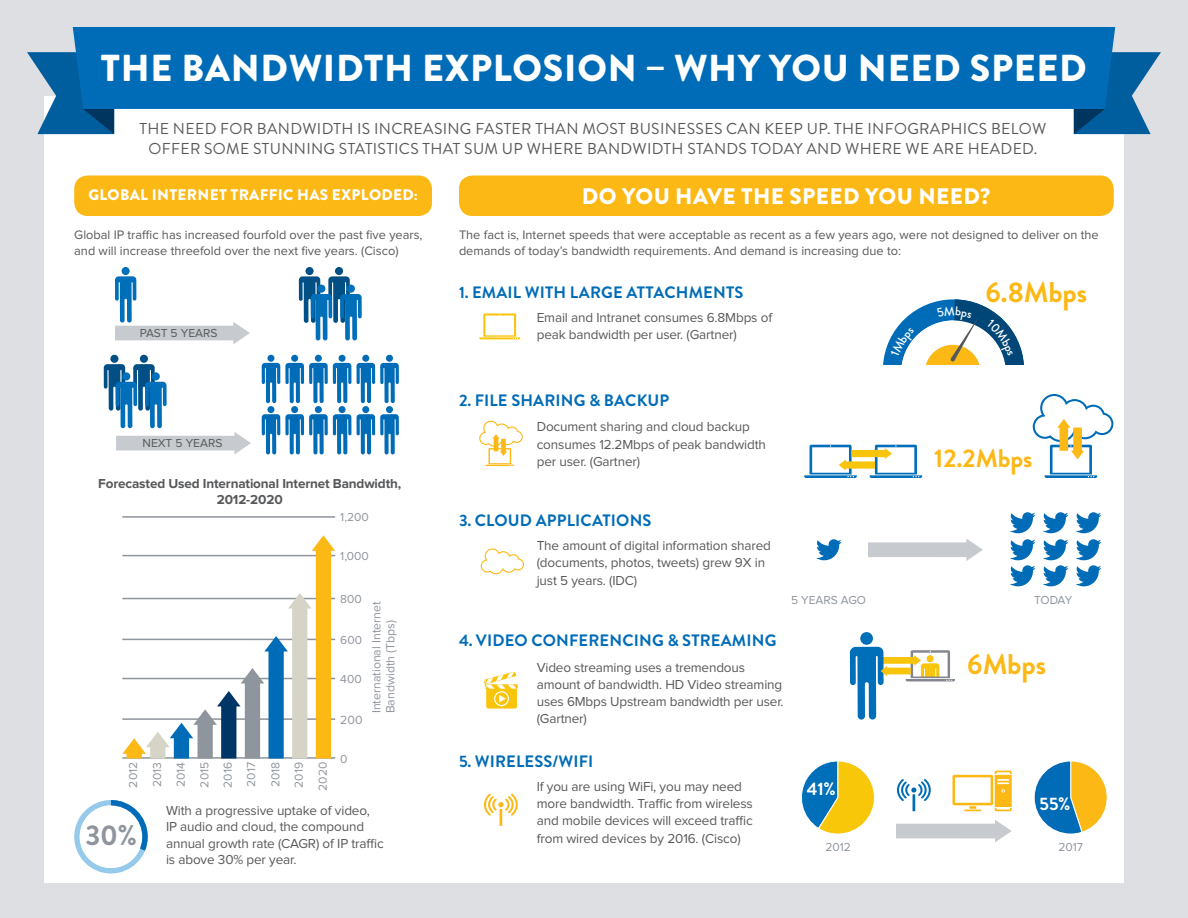
<style>
.page{position:relative;width:1188px;height:918px;background:#dedfe2}
.page>*{position:absolute;margin:0;border:0;box-sizing:border-box;transform-origin:0 0}
.t1{font:900 37.5px "Brandon Grotesque";letter-spacing:.02em;color:#fff}
.List_Paragraph{font:700 28.5px "Brandon Grotesque";color:#fcb814}
.List_Paragraph-2{font:700 28.5px "Brandon Grotesque";color:#8f959d}
.List_Paragraph-3{font:700 25.5px "Brandon Grotesque";color:#fcb814}
.t2{font:900 22.5px "Brandon Grotesque";letter-spacing:.02em;color:#fff}
.List_Paragraph-4{font:700 18px "Brandon Grotesque";color:#fff}
.List_Paragraph-5{font:700 16.5px "Brandon Grotesque";letter-spacing:.01em;color:#006cb7}
.List_Paragraph-6{font:15.75px/19.5px "Brandon Grotesque";letter-spacing:.02em;color:#57585a;text-align:center}
.t3{font:900 15.3px "Brandon Grotesque";letter-spacing:.02em;color:#fff}
.List_Paragraph-7{font:13.5px/17.2px "Proxima Nova";letter-spacing:-.01em;color:#57585a}
.List_Paragraph-8{font:700 13.5px/15.5px "Proxima Nova";letter-spacing:-.01em;color:#57585a;text-align:center}
.List_Paragraph-9{font:12.75px/16.5px "Proxima Nova";color:#57585a}
.List_Paragraph-10{font:12.3px/14.1px "Proxima Nova";color:#8f959d}
.List_Paragraph-11{font:12px "Proxima Nova";color:#8f959d}
.List_Paragraph-12{font:12px "Proxima Nova";color:#57585a}
</style>
<div class="page">
<div style="left:44px;top:96px;width:1080px;height:786px;background:#fff"></div>
<svg style="left:27px;top:52px;width:87px;height:82px"></svg>
<svg style="left:1074px;top:52px;width:87px;height:82px"></svg>
<div style="left:73px;top:27px;width:1042px;height:82px;background:#006cb7"></div>
<div style="left:459px;top:176px;width:655px;height:40px;background:#fcb814;border-radius:14px"></div>
<div style="left:74px;top:176px;width:358px;height:40px;background:#fcb814;border-radius:14px"></div>
<svg style="left:74px;top:800px;width:74px;height:74px"></svg>
<svg style="left:80px;top:800px;width:68px;height:68px"></svg>
<div style="left:362px;top:355px;width:7px;height:7px;background:#006cb7;border-radius:50%"></div>
<div style="left:386px;top:355px;width:7px;height:7px;background:#006cb7;border-radius:50%"></div>
<svg style="left:357px;top:363px;width:42px;height:40px"></svg>
<div style="left:339px;top:355px;width:7px;height:7px;background:#006cb7;border-radius:50%"></div>
<div style="left:315px;top:355px;width:7px;height:7px;background:#006cb7;border-radius:50%"></div>
<div style="left:291px;top:355px;width:7px;height:7px;background:#006cb7;border-radius:50%"></div>
<div style="left:267px;top:355px;width:7px;height:7px;background:#006cb7;border-radius:50%"></div>
<svg style="left:262px;top:363px;width:89px;height:40px"></svg>
<div style="left:362px;top:406px;width:7px;height:7px;background:#006cb7;border-radius:50%"></div>
<div style="left:386px;top:406px;width:7px;height:7px;background:#006cb7;border-radius:50%"></div>
<svg style="left:357px;top:414px;width:42px;height:40px"></svg>
<div style="left:339px;top:406px;width:7px;height:7px;background:#006cb7;border-radius:50%"></div>
<div style="left:315px;top:406px;width:7px;height:7px;background:#006cb7;border-radius:50%"></div>
<div style="left:291px;top:406px;width:7px;height:7px;background:#006cb7;border-radius:50%"></div>
<div style="left:267px;top:406px;width:7px;height:7px;background:#006cb7;border-radius:50%"></div>
<svg style="left:262px;top:414px;width:89px;height:40px"></svg>
<div style="left:140px;top:355px;width:8px;height:8px;background:#014f84;border-radius:50%"></div>
<div style="left:110px;top:355px;width:8px;height:8px;background:#014f84;border-radius:50%"></div>
<div style="left:335px;top:267px;width:8px;height:8px;background:#014f84;border-radius:50%"></div>
<div style="left:305px;top:267px;width:9px;height:8px;background:#014f84;border-radius:50%"></div>
<svg style="left:299px;top:276px;width:63px;height:64px"></svg>
<div style="left:122px;top:267px;width:8px;height:8px;background:#006fba;border-radius:50%"></div>
<svg style="left:104px;top:364px;width:147px;height:90px"></svg>
<svg style="left:115px;top:276px;width:135px;height:68px"></svg>
<hr style="left:122px;top:516px;width:213px;height:2px;background:#8f959d">
<svg style="left:122px;top:535px;width:213px;height:224px"></svg>
<svg style="left:897px;top:779px;width:34px;height:32px"></svg>
<svg style="left:801px;top:761px;width:74px;height:73px"></svg>
<svg style="left:1034px;top:761px;width:73px;height:73px"></svg>
<svg style="left:897px;top:820px;width:115px;height:22px"></svg>
<svg style="left:953px;top:771px;width:59px;height:40px"></svg>
<svg style="left:484px;top:794px;width:34px;height:32px"></svg>
<svg style="left:868px;top:538px;width:115px;height:23px"></svg>
<svg style="left:816px;top:539px;width:26px;height:21px"></svg>
<svg style="left:1043px;top:512px;width:26px;height:21px"></svg>
<svg style="left:1043px;top:539px;width:26px;height:47px"></svg>
<svg style="left:1076px;top:512px;width:25px;height:21px"></svg>
<svg style="left:1076px;top:539px;width:25px;height:47px"></svg>
<svg style="left:1010px;top:512px;width:26px;height:21px"></svg>
<svg style="left:1010px;top:539px;width:26px;height:47px"></svg>
<svg style="left:481px;top:548px;width:43px;height:26px"></svg>
<svg style="left:1033px;top:394px;width:80px;height:84px"></svg>
<svg style="left:804px;top:445px;width:118px;height:33px"></svg>
<svg style="left:479px;top:421px;width:44px;height:45px"></svg>
<svg style="left:479px;top:313px;width:41px;height:26px"></svg>
<svg style="left:484px;top:672px;width:34px;height:37px"></svg>
<div style="left:860px;top:632px;width:13px;height:13px;background:#006fba;border-radius:50%"></div>
<svg style="left:850px;top:647px;width:105px;height:73px"></svg>
<svg style="left:883px;top:299px;width:141px;height:66px"></svg>
<p class="t1" style="left:101px;top:42px;width:987px">THE BANDWIDTH EXPLOSION – WHY YOU NEED SPEED</p>
<p class="List_Paragraph-6" style="left:140px;top:119px;width:908px">THE NEED FOR BANDWIDTH IS INCREASING FASTER THAN MOST BUSINESSES CAN KEEP UP. THE INFOGRAPHICS BELOW<br>OFFER SOME STUNNING STATISTICS THAT SUM UP WHERE BANDWIDTH STANDS TODAY AND WHERE WE ARE HEADED.</p>
<p class="t3" style="left:88px;top:184px;width:331px">GLOBAL INTERNET TRAFFIC HAS EXPLODED:</p>
<p class="List_Paragraph-9" style="left:74px;top:226px;width:350px">Global IP traffic has increased fourfold over the past five years, and will increase threefold over the next five years. (Cisco)</p>
<p class="t2" style="left:582px;top:180px;width:410px">DO YOU HAVE THE SPEED YOU NEED?</p>
<p class="List_Paragraph-9" style="left:459px;top:226px;width:641px">The fact is, Internet speeds that were acceptable as recent as a few years ago, were not designed to deliver on the demands of today’s bandwidth requirements. And demand is increasing due to:</p>
<p class="List_Paragraph-12" style="left:140px;top:326px;width:79px">PAST 5 YEARS</p>
<p class="List_Paragraph-12" style="left:143px;top:436px;width:81px">NEXT 5 YEARS</p>
<p class="List_Paragraph-8" style="left:98px;top:476px;width:305px">Forecasted Used International Internet Bandwidth,<br>2012-2020</p>
<p class="List_Paragraph-11" style="left:340px;top:511px;width:30px">1,200</p>
<p class="List_Paragraph-11" style="left:340px;top:550px;width:30px">1,000</p>
<p class="List_Paragraph-11" style="left:127px;top:788px;width:27px;rotate:-90deg">2012</p>
<p class="List_Paragraph-11" style="left:150px;top:787px;width:27px;rotate:-90deg">2013</p>
<p class="List_Paragraph-11" style="left:174px;top:787px;width:27px;rotate:-90deg">2014</p>
<p class="List_Paragraph-11" style="left:198px;top:788px;width:27px;rotate:-90deg">2015</p>
<p class="List_Paragraph-11" style="left:221px;top:788px;width:27px;rotate:-90deg">2016</p>
<p class="List_Paragraph-11" style="left:245px;top:787px;width:26px;rotate:-90deg">2017</p>
<p class="List_Paragraph-11" style="left:269px;top:787px;width:27px;rotate:-90deg">2018</p>
<p class="List_Paragraph-11" style="left:292px;top:788px;width:27px;rotate:-90deg">2019</p>
<p class="List_Paragraph-11" style="left:316px;top:791px;width:30px;rotate:-90deg">2020</p>
<p class="List_Paragraph-11" style="left:340px;top:593px;width:23px">800</p>
<p class="List_Paragraph-11" style="left:340px;top:633px;width:23px">600</p>
<p class="List_Paragraph-11" style="left:340px;top:672px;width:23px">400</p>
<p class="List_Paragraph-10" style="left:340px;top:713px;width:24px">200</p>
<p class="List_Paragraph-10" style="left:370px;top:713px;width:113px;rotate:-90deg">International Internet<br>Bandwidth (Tbps)</p>
<p class="List_Paragraph-11" style="left:340px;top:752px;width:9px">0</p>
<p class="List_Paragraph-2" style="left:85px;top:816px;width:53px">30%</p>
<p class="List_Paragraph-7" style="left:166px;top:802px;width:219px;line-height:16.5px">With a progressive uptake of video,<br>IP audio and cloud, the compound annual growth rate (CAGR) of IP traffic is above 30% per year.</p>
<p class="List_Paragraph-5" style="left:459px;top:281px;width:286px">1. EMAIL WITH LARGE ATTACHMENTS</p>
<p class="List_Paragraph-7" style="left:537px;top:309px;width:237px">Email and Intranet consumes 6.8Mbps of peak bandwidth per user. (Gartner)</p>
<p class="List_Paragraph" style="left:986px;top:273px;width:103px">6.8Mbps</p>
<p class="List_Paragraph-5" style="left:459px;top:388px;width:212px">2. FILE SHARING &amp; BACKUP</p>
<p class="List_Paragraph-7" style="left:537px;top:419px;width:231px">Document sharing and cloud backup consumes 12.2Mbps of peak bandwidth per user. (Gartner)</p>
<p class="List_Paragraph-5" style="left:459px;top:509px;width:194px">3. CLOUD APPLICATIONS</p>
<p class="List_Paragraph-7" style="left:537px;top:537px;width:236px">The amount of digital information shared (documents, photos, tweets) grew 9X in just 5 years. (IDC)</p>
<p class="List_Paragraph-3" style="left:934px;top:440px;width:100px">12.2Mbps</p>
<p class="List_Paragraph-11" style="left:791px;top:594px;width:77px">5 YEARS AGO</p>
<p class="List_Paragraph-11" style="left:1034px;top:594px;width:40px">TODAY</p>
<p class="List_Paragraph-5" style="left:459px;top:628px;width:319px">4. VIDEO CONFERENCING &amp; STREAMING</p>
<p class="List_Paragraph-7" style="left:537px;top:659px;width:248px">Video streaming uses a tremendous amount of bandwidth. HD Video streaming uses 6Mbps Upstream bandwidth per user. (Gartner)</p>
<p class="List_Paragraph" style="left:967px;top:644px;width:80px">6Mbps</p>
<p class="List_Paragraph-5" style="left:459px;top:750px;width:136px">5. WIRELESS/WIFI</p>
<p class="List_Paragraph-7" style="left:537px;top:778px;width:218px">If you are using WiFi, you may need more bandwidth. Traffic from wireless and mobile devices will exceed traffic from wired devices by 2016. (Cisco)</p>
<p class="List_Paragraph-4" style="left:807px;top:776px;width:30px">41%</p>
<p class="List_Paragraph-4" style="left:1040px;top:791px;width:32px">55%</p>
<p class="List_Paragraph-11" style="left:825px;top:840px;width:27px">2012</p>
<p class="List_Paragraph-11" style="left:1058px;top:840px;width:26px">2017</p>
</div>
